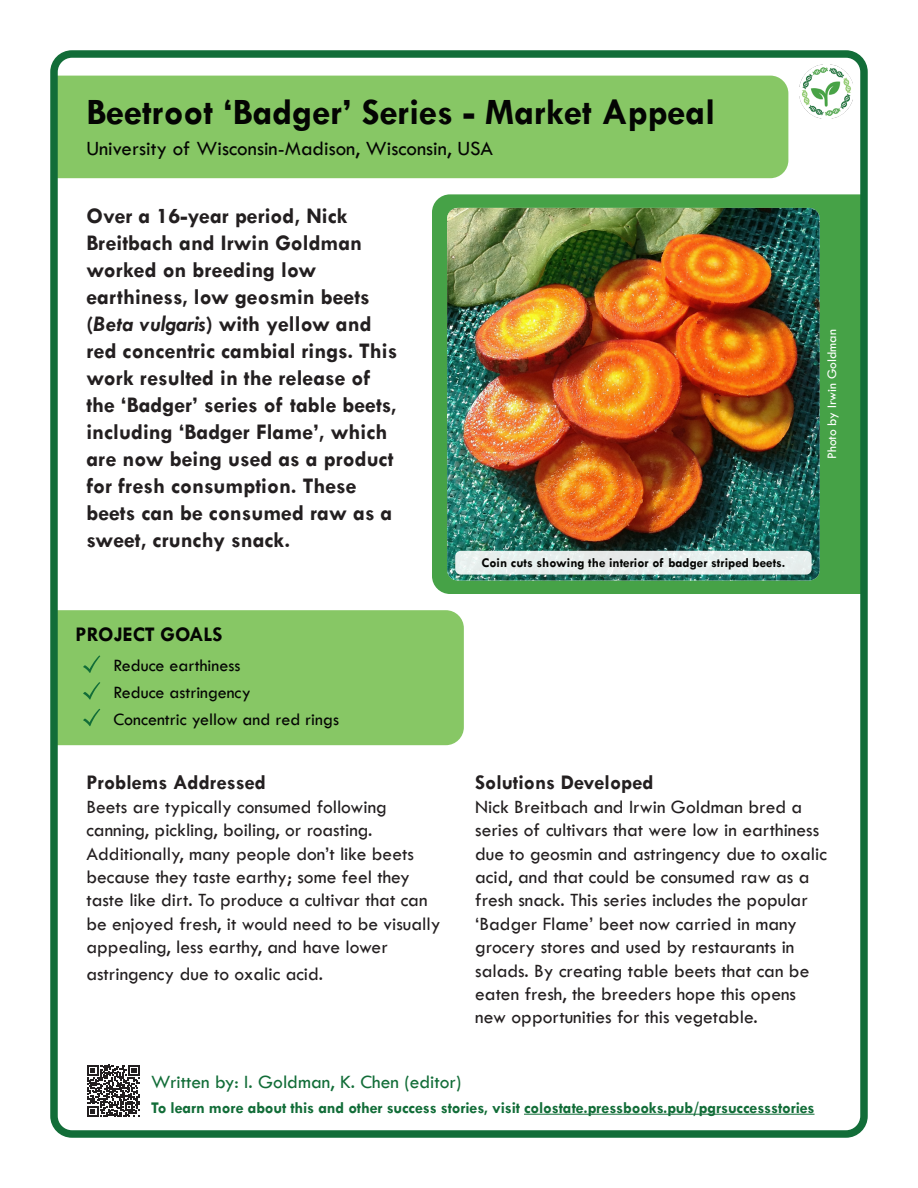
<style>
.page{position:relative;width:918px;height:1188px;background:#fff}
.page>*{position:absolute;margin:0;border:0;box-sizing:border-box;transform-origin:0 0}
.t1{font:700 37.5px "Tw Cen";color:#040503}
.t2{font:700 22.5px/27px "Tw Cen";color:#231f20}
.t3{font:21px "Tw Cen";color:#040503}
.t4{font:700 21px "Tw Cen";color:#231f20}
.t5{font:700 21px "Tw Cen";color:#040503}
.t6{font:19.5px/23.4px "Tw Cen";color:#231f20}
.t7{font:19.5px "Tw Cen";color:#126d38}
.t8{font:18px "Tw Cen";color:#040503}
.t9{font:700 16.5px "Tw Cen";letter-spacing:-.01em;color:#126d38}
.t10{font:700 13.5px "Tw Cen";color:#040503}
.t11{font:13.5px "Tw Cen";color:#fff}
.s1{font-style:italic}
</style>
<div class="page">
<div style="left:59px;top:76px;width:729px;height:102px;background:#87c765"></div>
<div style="left:432px;top:194px;width:427px;height:400px;background:#46a247"></div>
<div style="left:59px;top:610px;width:405px;height:135px;background:#87c765"></div>
<img style="left:799px;top:65px;width:54px;height:54px">
<div style="left:50px;top:50px;width:818px;height:1088px;border:8px solid #126d38;border-radius:18px"></div>
<hr style="left:524px;top:1114px;width:291px;height:1px;background:#126d38">
<svg style="left:87px;top:1065px;width:52px;height:52px"></svg>
<img style="left:447px;top:208px;width:373px;height:372px">
<svg style="left:83px;top:656px;width:17px;height:17px"></svg>
<svg style="left:83px;top:682px;width:17px;height:18px"></svg>
<svg style="left:83px;top:709px;width:17px;height:17px"></svg>
<div style="left:455px;top:551px;width:357px;height:24px;background:#e7eeed;border-radius:5px"></div>
<p class="t1" style="left:86px;top:90px;width:630px">Beetroot ‘Badger’ Series - Market Appeal</p>
<p class="t3" style="left:86px;top:136px;width:408px">University of Wisconsin-Madison, Wisconsin, USA</p>
<p class="t2" style="left:86px;top:202px;width:312px">Over a 16-year period, Nick<br>Breitbach and Irwin Goldman worked on breeding low earthiness, low geosmin beets (<span class="s1">Beta vulgaris</span>) with yellow and red concentric cambial rings. This work resulted in the release of the ‘Badger’ series of table beets, including ‘Badger Flame’, which are now being used as a product for fresh consumption. These beets can be consumed raw as a sweet, crunchy snack.</p>
<p class="t5" style="left:76px;top:622px;width:148px">PROJECT GOALS</p>
<p class="t8" style="left:113px;top:655px;width:129px">Reduce earthiness</p>
<p class="t8" style="left:113px;top:682px;width:139px">Reduce astringency</p>
<p class="t8" style="left:113px;top:709px;width:227px">Concentric yellow and red rings</p>
<p class="t10" style="left:482px;top:555px;width:305px">Coin cuts showing the interior of badger striped beets.</p>
<p class="t11" style="left:824px;top:459px;width:131px;rotate:-90deg">Photo by Irwin Goldman</p>
<p class="t4" style="left:86px;top:770px;width:181px">Problems Addressed</p>
<p class="t6" style="left:86px;top:795px;width:356px">Beets are typically consumed following canning, pickling, boiling, or roasting.<br>Additionally, many people don’t like beets because they taste earthy; some feel they taste like dirt. To produce a cultivar that can be enjoyed fresh, it would need to be visually appealing, less earthy, and have lower</p>
<p class="t6" style="left:86px;top:962px;width:238px">astringency due to oxalic acid.</p>
<p class="t4" style="left:475px;top:770px;width:180px">Solutions Developed</p>
<p class="t6" style="left:475px;top:795px;width:353px">Nick Breitbach and Irwin Goldman bred a series of cultivars that were low in earthiness due to geosmin and astringency due to oxalic acid, and that could be consumed raw as a fresh snack. This series includes the popular ‘Badger Flame’ beet now carried in many grocery stores and used by restaurants in salads. By creating table beets that can be eaten fresh, the breeders hope this opens new opportunities for this vegetable.</p>
<p class="t7" style="left:151px;top:1070px;width:312px">Written by: I. Goldman, K. Chen (editor)</p>
<p class="t9" style="left:151px;top:1098px;width:665px">To learn more about this and other success stories, visit colostate.pressbooks.pub/pgrsuccessstories</p>
</div>
